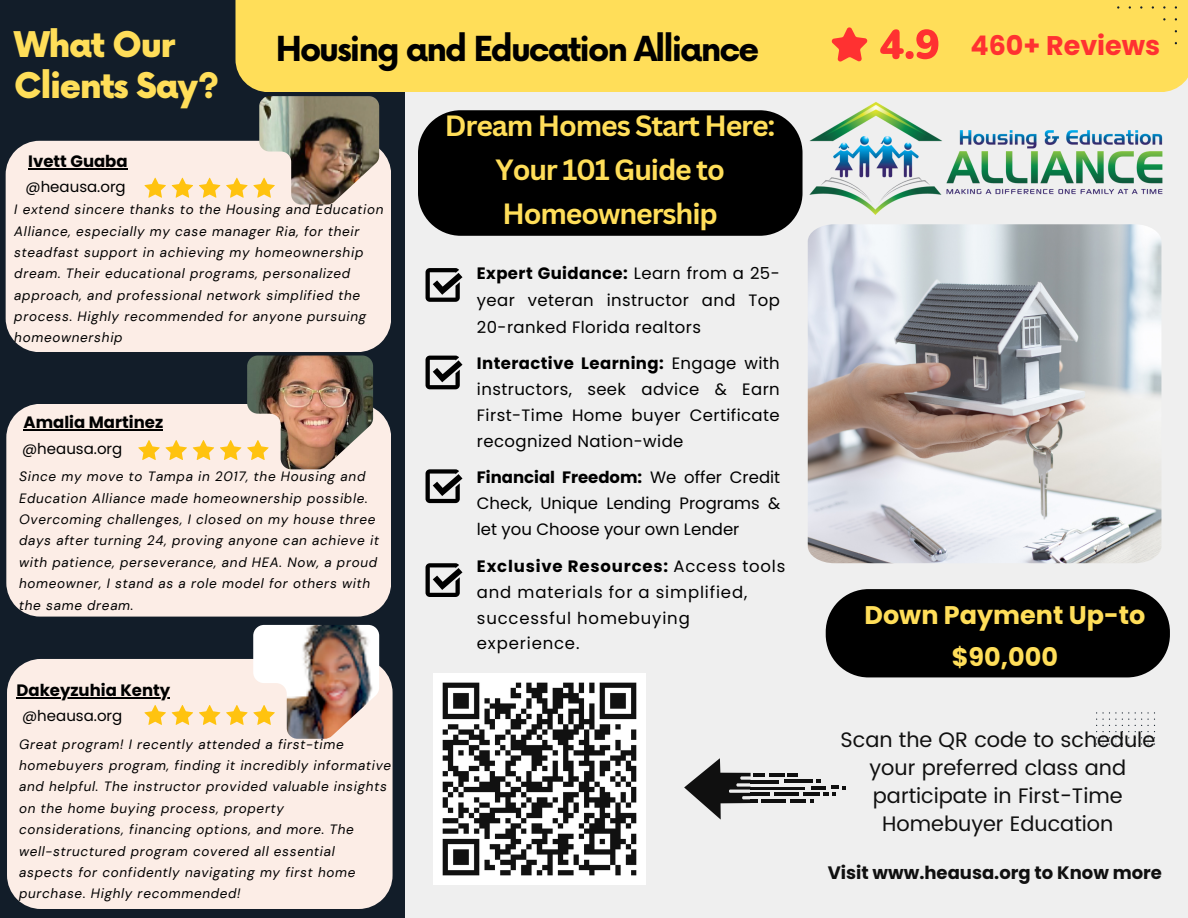
<style>
.page{position:relative;width:1188px;height:918px;background:#efefef}
.page>*{position:absolute;margin:0;border:0;box-sizing:border-box;transform-origin:0 0}
.t1{font:900 34.5px/41.7px "Now";letter-spacing:-.04em;color:#ffde59}
.t2{font:700 33.6px "Now";letter-spacing:-.06em;color:#000}
.t3{font:700 28.5px/43.8px "Canva Sans";letter-spacing:-.04em;color:#ffde59;text-align:center}
.t4{font:700 27px "Poppins";color:#ff3131}
.t5{font:700 25.5px/41.7px "Poppins";color:#ffde59;text-align:center}
.t6{font:21px/28.2px "Poppins";color:#101010;text-align:center}
.t7{font:700 18px "Poppins";color:#101010}
.t8{font:16.5px/25.8px "Poppins";letter-spacing:.025em;color:#000;text-align:justify}
.t9{font:16.5px/25.8px "Poppins";letter-spacing:.05em;color:#000}
.t10{font:700 16.5px "Poppins";color:#000}
.t11{font:15px "Poppins";color:#000}
.t12{font:italic 13.5px/21.3px "DM Sans";letter-spacing:.05em;color:#000}
.s1{font-weight:700}
</style>
<div class="page">
<div style="left:0;top:0;width:405px;height:918px;background:#121d29"></div>
<div style="left:235px;top:0;width:953px;height:92px;background:#ffde59"></div>
<svg style="left:426px;top:356px;width:36px;height:33px"></svg>
<svg style="left:426px;top:469px;width:36px;height:34px"></svg>
<svg style="left:426px;top:563px;width:36px;height:34px"></svg>
<svg style="left:1096px;top:712px;width:59px;height:33px"></svg>
<svg style="left:426px;top:268px;width:36px;height:34px"></svg>
<div style="left:6px;top:141px;width:385px;height:211px;background:#fcede6"></div>
<img style="left:259px;top:96px;width:120px;height:109px">
<svg style="left:144px;top:178px;width:131px;height:20px;background:#fddd94"></svg>
<div style="left:6px;top:404px;width:385px;height:213px;background:#fcede6"></div>
<img style="left:247px;top:355px;width:126px;height:114px">
<svg style="left:138px;top:440px;width:131px;height:20px;background:#fddd94"></svg>
<div style="left:7px;top:659px;width:386px;height:250px;background:#fcede6"></div>
<svg style="left:144px;top:705px;width:109px;height:20px;background:#fddd97"></svg>
<div style="left:826px;top:589px;width:344px;height:88px;background:#000"></div>
<img style="left:253px;top:625px;width:126px;height:114px">
<div style="left:811px;top:13px;width:149px;height:63px;background:#ffde59;border-radius:31px"></div>
<svg style="left:831px;top:27px;width:37px;height:35px"></svg>
<svg style="left:880px;top:29px;width:58px;height:30px"></svg>
<div style="left:960px;top:0;width:217px;height:80px;background:#ffde59"></div>
<img style="left:809px;top:102px;width:354px;height:113px">
<hr style="left:24px;top:429px;width:139px;height:1px;background:#000">
<img style="left:434px;top:673px;width:211px;height:212px">
<hr style="left:28px;top:168px;width:100px;height:1px;background:#000">
<hr style="left:16px;top:697px;width:154px;height:1px;background:#000">
<div style="left:418px;top:110px;width:384px;height:126px;background:#000"></div>
<img style="left:808px;top:224px;width:353px;height:339px">
<hr style="left:750px;top:793px;width:20px;height:3px;background:#101010">
<hr style="left:770px;top:773px;width:15px;height:3px;background:#101010">
<svg style="left:788px;top:773px;width:10px;height:3px"></svg>
<hr style="left:784px;top:780px;width:28px;height:3px;background:#101010">
<hr style="left:750px;top:780px;width:29px;height:3px;background:#101010">
<hr style="left:750px;top:787px;width:55px;height:3px;background:#101010">
<hr style="left:774px;top:793px;width:25px;height:3px;background:#101010">
<hr style="left:804px;top:793px;width:16px;height:3px;background:#101010">
<svg style="left:810px;top:780px;width:35px;height:23px"></svg>
<hr style="left:790px;top:800px;width:15px;height:3px;background:#101010">
<hr style="left:761px;top:800px;width:24px;height:3px;background:#101010">
<svg style="left:684px;top:758px;width:81px;height:62px"></svg>
<p class="t1" style="left:14px;top:26px;width:207px">What Our<br>Clients Say?</p>
<h6 class="t2" style="left:276px;top:30px;width:485px">Housing and Education Alliance</h6>
<h1 class="t10" style="left:28px;top:150px;width:101px">Ivett Guaba</h1>
<p class="t11" style="left:26px;top:177px;width:102px">@heausa.org</p>
<p class="t12" style="left:14px;top:199px;width:371px">I extend sincere thanks to the Housing and Education Alliance, especially my case manager Ria, for their steadfast support in achieving my homeownership dream. Their educational programs, personalized approach, and professional network simplified the process. Highly recommended for anyone pursuing homeownership</p>
<p class="t10" style="left:24px;top:411px;width:141px">Amalia Martinez</p>
<h5 class="t11" style="left:22px;top:438px;width:102px">@heausa.org</h5>
<p class="t12" style="left:19px;top:466px;width:361px">Since my move to Tampa in 2017, the Housing and Education Alliance made homeownership possible.<br>Overcoming challenges, I closed on my house three days after turning 24, proving anyone can achieve it with patience, perseverance, and HEA. Now, a proud homeowner, I stand as a role model for others with the same dream.</p>
<p class="t10" style="left:16px;top:679px;width:155px">Dakeyzuhia Kenty</p>
<p class="t11" style="left:22px;top:705px;width:102px">@heausa.org</p>
<p class="t12" style="left:19px;top:733px;width:374px">Great program! I recently attended a first-time homebuyers program, finding it incredibly informative and helpful. The instructor provided valuable insights on the home buying process, property considerations, financing options, and more. The well-structured program covered all essential aspects for confidently navigating my first home purchase. Highly recommended!</p>
<p class="t3" style="left:445px;top:104px;width:332px">Dream Homes Start Here:<br>Your 101 Guide to<br>Homeownership</p>
<p class="t8" style="left:477px;top:260px;width:304px;line-height:27px"><span class="s1">Expert Guidance:</span> Learn from a 25- year veteran instructor and Top 20-ranked Florida realtors</p>
<p class="t8" style="left:477px;top:350px;width:304px"><span class="s1">Interactive Learning:</span> Engage with instructors, seek advice &amp; Earn First-Time Home buyer Certificate recognized Nation-wide</p>
<p class="t8" style="left:477px;top:464px;width:305px"><span class="s1">Financial Freedom:</span> We offer Credit Check, Unique Lending Programs &amp; let you Choose your own Lender</p>
<h5 class="t9" style="left:477px;top:553px;width:310px"><span class="s1">Exclusive Resources:</span> Access tools and materials for a simplified, successful homebuying experience.</h5>
<h3 class="t4" style="left:971px;top:26px;width:191px">460+ Reviews</h3>
<p class="t5" style="left:864px;top:595px;width:283px">Down Payment Up-to $90,000</p>
<p class="t6" style="left:840px;top:726px;width:316px">Scan the QR code to schedule your preferred class and participate in First-Time<br>Homebuyer Education</p>
<h2 class="t7" style="left:828px;top:860px;width:336px">Visit www.heausa.org to Know more</h2>
</div>
